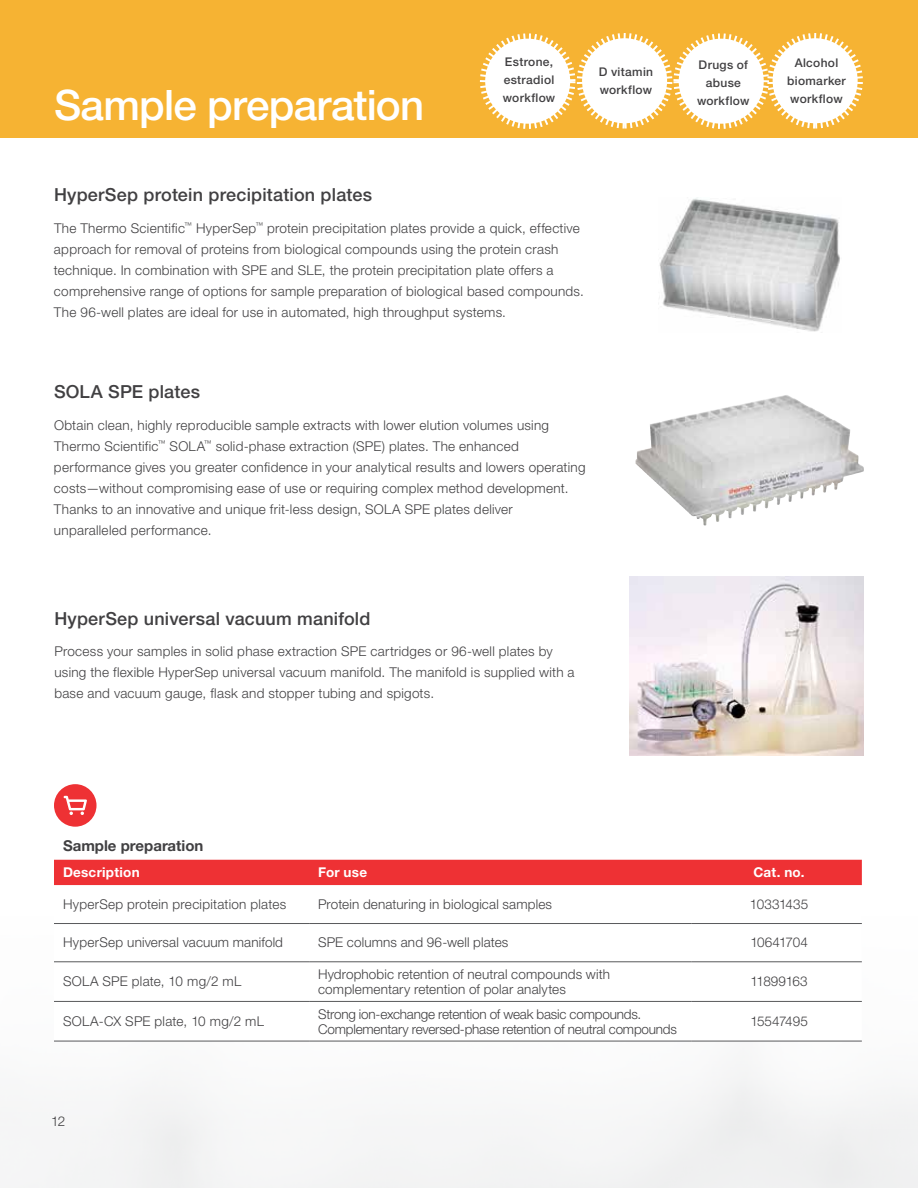
<style>
.page{position:relative;width:918px;height:1188px;background:#fff}
.page>*{position:absolute;margin:0;border:0;box-sizing:border-box;transform-origin:0 0}
.t1{font:500 42px "Helvetica Neue LTW1 G";letter-spacing:-.02em;color:#fff}
.t2{font:500 18px "Helvetica Neue LTW1 G";letter-spacing:.01em;color:#414042}
.t3{font:700 15px "Helvetica Neue LTW1 G";color:#414042}
.t4{font:300 13.5px/21px "Helvetica Neue LTW1 G";letter-spacing:.02em;color:#414042}
.t5{font:300 13.5px/15px "Helvetica Neue LTW1 G";letter-spacing:-.015em;color:#414042}
.t6{font:700 13.5px "Helvetica Neue LTW1 G";letter-spacing:.02em;color:#fff}
.t7{font:300 13.5px "Helvetica Neue LT Std";letter-spacing:-.015em;color:#414042}
.t8{font:300 13.5px "Helvetica Neue LT Std";letter-spacing:.005em;color:#414042}
.t9{font:500 12px/18px "Helvetica Neue LTW1 G";letter-spacing:.03em;color:#414042;text-align:center}
</style>
<div class="page">
<div style="left:0;top:0;width:918px;height:138px;background:#f6b333"></div>
<div style="left:54px;top:860px;width:808px;height:25px;background:#ee3134"></div>
<svg style="left:54px;top:885px;width:808px;height:156px"></svg>
<hr style="left:54px;top:923px;width:255px;height:1px;background:#58595b">
<hr style="left:309px;top:923px;width:383px;height:1px;background:#58595b">
<hr style="left:692px;top:923px;width:170px;height:1px;background:#58595b">
<hr style="left:54px;top:962px;width:255px;height:1px;background:#58595b">
<hr style="left:309px;top:962px;width:383px;height:1px;background:#58595b">
<hr style="left:692px;top:962px;width:170px;height:1px;background:#58595b">
<hr style="left:54px;top:1001px;width:255px;height:1px;background:#58595b">
<hr style="left:309px;top:1001px;width:383px;height:1px;background:#58595b">
<hr style="left:692px;top:1001px;width:170px;height:1px;background:#58595b">
<hr style="left:54px;top:1041px;width:255px;height:1px;background:#58595b">
<hr style="left:309px;top:1041px;width:383px;height:1px;background:#58595b">
<hr style="left:692px;top:1041px;width:170px;height:1px;background:#58595b">
<div style="left:54px;top:784px;width:43px;height:43px;background:#ee3134;border-radius:50%"></div>
<svg style="left:64px;top:796px;width:23px;height:19px"></svg>
<img style="left:659px;top:198px;width:181px;height:134px">
<img style="left:630px;top:576px;width:234px;height:179px">
<img style="left:635px;top:395px;width:151px;height:79px">
<svg style="left:479px;top:33px;width:384px;height:96px"></svg>
<h1 class="t1" style="left:54px;top:79px;width:372px">Sample preparation</h1>
<p class="t9" style="left:503px;top:53px;width:54px;text-align:left">Estrone, estradiol workflow</p>
<p class="t9" style="left:599px;top:63px;width:56px;text-align:left">D vitamin workflow</p>
<h2 class="t2" style="left:54px;top:184px;width:320px">HyperSep protein precipitation plates</h2>
<p class="t4" style="left:54px;top:218px;width:531px">The Thermo Scientific<sup>™</sup> HyperSep<sup>™</sup> protein precipitation plates provide a quick, effective approach for removal of proteins from biological compounds using the protein crash technique. In combination with SPE and SLE, the protein precipitation plate offers a comprehensive range of options for sample preparation of biological based compounds.<br>The 96-well plates are ideal for use in automated, high throughput systems.</p>
<h2 class="t2" style="left:54px;top:381px;width:148px">SOLA SPE plates</h2>
<p class="t4" style="left:54px;top:415px;width:533px">Obtain clean, highly reproducible sample extracts with lower elution volumes using Thermo Scientific<sup>™</sup> SOLA<sup>™</sup> solid-phase extraction (SPE) plates. The enhanced performance gives you greater confidence in your analytical results and lowers operating costs—without compromising ease of use or requiring complex method development.<br>Thanks to an innovative and unique frit-less design, SOLA SPE plates deliver unparalleled performance.</p>
<h2 class="t2" style="left:54px;top:608px;width:318px">HyperSep universal vacuum manifold</h2>
<p class="t4" style="left:54px;top:641px;width:522px">Process your samples in solid phase extraction SPE cartridges or 96-well plates by using the flexible HyperSep universal vacuum manifold. The manifold is supplied with a base and vacuum gauge, flask and stopper tubing and spigots.</p>
<p class="t9" style="left:697px;top:56px;width:54px">Drugs of abuse workflow</p>
<p class="t9" style="left:787px;top:54px;width:60px">Alcohol biomarker workflow</p>
<p class="t3" style="left:63px;top:836px;width:142px">Sample preparation</p>
<p class="t6" style="left:63px;top:864px;width:78px">Description</p>
<p class="t6" style="left:318px;top:864px;width:51px">For use</p>
<p class="t6" style="left:754px;top:864px;width:53px">Cat. no.</p>
<p class="t4" style="left:63px;top:894px;width:225px">HyperSep protein precipitation plates</p>
<p class="t4" style="left:318px;top:894px;width:236px">Protein denaturing in biological samples</p>
<p class="t8" style="left:750px;top:896px;width:60px">10331435</p>
<p class="t4" style="left:63px;top:932px;width:222px">HyperSep universal vacuum manifold</p>
<p class="t4" style="left:318px;top:932px;width:192px">SPE columns and 96-well plates</p>
<p class="t7" style="left:750px;top:934px;width:59px">10641704</p>
<p class="t4" style="left:63px;top:971px;width:180px">SOLA SPE plate, 10 mg/2 mL</p>
<p class="t4" style="left:318px;top:967px;width:293px;line-height:15px">Hydrophobic retention of neutral compounds with complementary retention of polar analytes</p>
<p class="t7" style="left:750px;top:973px;width:59px">11899163</p>
<p class="t4" style="left:63px;top:1011px;width:203px">SOLA-CX SPE plate, 10 mg/2 mL</p>
<p class="t5" style="left:318px;top:1006px;width:360px">Strong ion-exchange retention of weak basic compounds.<br>Complementary reversed-phase retention of neutral compounds</p>
<p class="t7" style="left:750px;top:1013px;width:59px">15547495</p>
<p class="t4" style="left:51px;top:1110px;width:16px">12</p>
</div>
